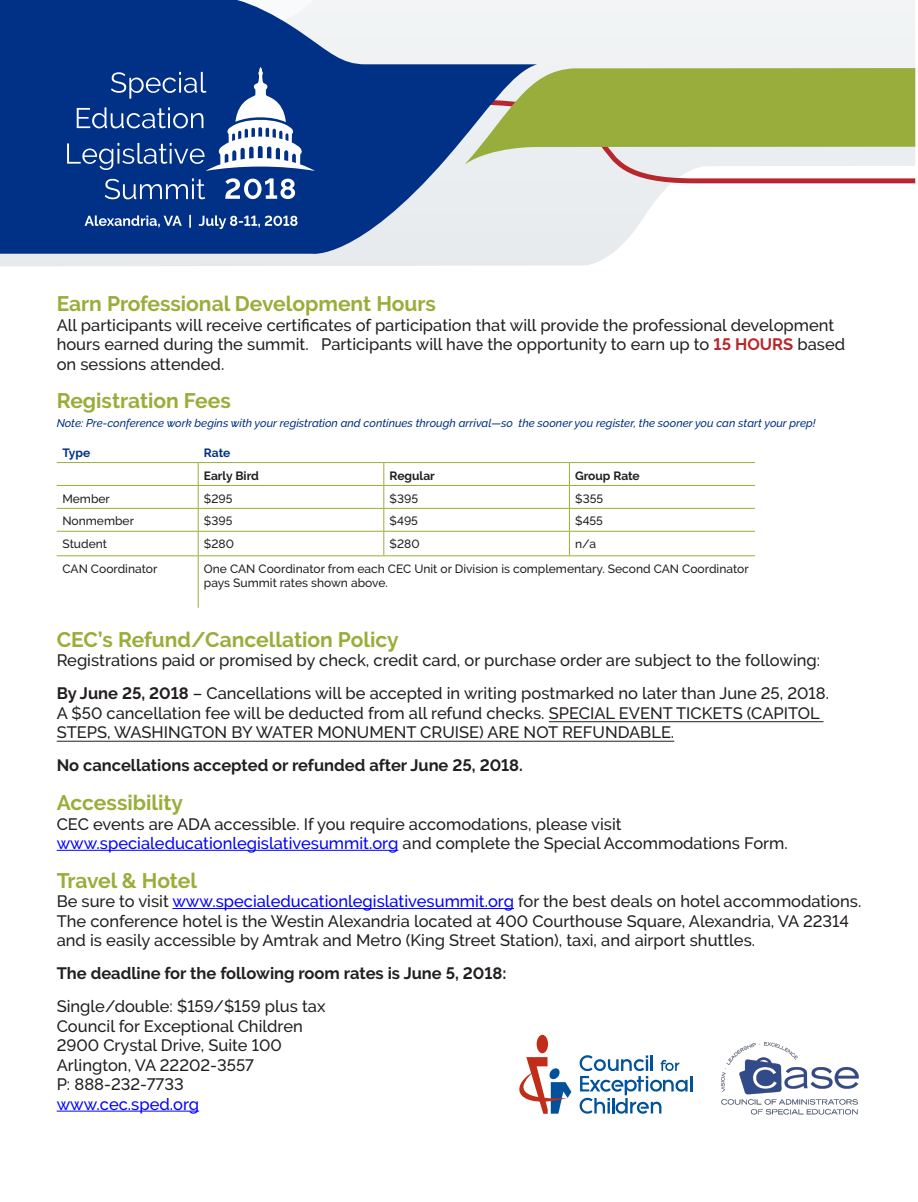
<style>
.page{position:relative;width:918px;height:1202px;background:#fff}
.page>*{position:absolute;margin:0;border:0;box-sizing:border-box;transform-origin:0 0}
.t1{font:700 21px "Raleway";color:#99ae3a}
.t2{font:500 16.5px/19.5px "Raleway";color:#231f20}
.t3{font:700 16.5px "Raleway";color:#231f20}
.t4{font:500 16.5px "Raleway";color:#00f}
.t5{font:500 12px/14.4px "Raleway";color:#231f20}
.t6{font:700 12px "Raleway";color:#231f20}
.t7{font:700 12px "Raleway";letter-spacing:-.005em;color:#003186}
.t8{font:italic 500 11.25px "Raleway";color:#003186}
.s1{font-weight:700;color:#b6282d}
.s2{font-weight:700}
.s3{color:#00f}
</style>
<div class="page">
<svg style="left:0;top:0;width:915px;height:266px"></svg>
<svg style="left:537px;top:97px;width:379px;height:89px"></svg>
<svg style="left:537px;top:68px;width:378px;height:96px;background:#a7b85c"></svg>
<div style="left:537px;top:0;width:371px;height:24px;background:#f2f4f5"></div>
<svg style="left:0;top:0;width:537px;height:262px;background:#5172a7"></svg>
<svg style="left:85px;top:215px;width:213px;height:14px;background:#4467a6"></svg>
<svg style="left:105px;top:178px;width:100px;height:21px;background:#395ea0"></svg>
<svg style="left:225px;top:178px;width:70px;height:21px"></svg>
<svg style="left:67px;top:67px;width:248px;height:104px"></svg>
<hr style="left:549px;top:721px;width:275px;height:1px;background:#231f20">
<hr style="left:57px;top:741px;width:617px;height:1px;background:#231f20">
<hr style="left:57px;top:850px;width:341px;height:1px;background:#00f">
<hr style="left:172px;top:908px;width:342px;height:1px;background:#00f">
<hr style="left:57px;top:1110px;width:142px;height:1px;background:#00f">
<hr style="left:57px;top:462px;width:141px;height:1px;background:#99ae3a">
<hr style="left:198px;top:462px;width:186px;height:1px;background:#99ae3a">
<hr style="left:384px;top:462px;width:185px;height:1px;background:#99ae3a">
<hr style="left:569px;top:462px;width:186px;height:1px;background:#99ae3a">
<hr style="left:57px;top:485px;width:141px;height:1px;background:#99ae3a">
<hr style="left:198px;top:485px;width:186px;height:1px;background:#99ae3a">
<hr style="left:384px;top:485px;width:185px;height:1px;background:#99ae3a">
<hr style="left:569px;top:485px;width:186px;height:1px;background:#99ae3a">
<hr style="left:57px;top:508px;width:141px;height:1px;background:#99ae3a">
<hr style="left:198px;top:508px;width:186px;height:1px;background:#99ae3a">
<hr style="left:384px;top:508px;width:185px;height:1px;background:#99ae3a">
<hr style="left:569px;top:508px;width:186px;height:1px;background:#99ae3a">
<hr style="left:57px;top:531px;width:141px;height:1px;background:#99ae3a">
<hr style="left:198px;top:531px;width:186px;height:1px;background:#99ae3a">
<svg style="left:198px;top:463px;width:1px;height:92px"></svg>
<hr style="left:384px;top:531px;width:185px;height:1px;background:#99ae3a">
<svg style="left:383px;top:463px;width:1px;height:92px"></svg>
<hr style="left:569px;top:531px;width:186px;height:1px;background:#99ae3a">
<svg style="left:569px;top:463px;width:1px;height:92px"></svg>
<hr style="left:57px;top:555px;width:141px;height:1px;background:#99ae3a">
<hr style="left:198px;top:555px;width:186px;height:1px;background:#99ae3a">
<hr style="left:384px;top:555px;width:185px;height:1px;background:#99ae3a">
<hr style="left:569px;top:555px;width:186px;height:1px;background:#99ae3a">
<hr style="left:198px;top:556px;width:1px;height:52px;background:#99ae3a">
<div style="left:537px;top:1034px;width:11px;height:19px;background:#c02d19;border-radius:50%"></div>
<svg style="left:579px;top:1055px;width:113px;height:58px"></svg>
<svg style="left:519px;top:1057px;width:52px;height:56px"></svg>
<img style="left:721px;top:1042px;width:138px;height:73px">
<p class="t1" style="left:57px;top:292px;width:381px">Earn Professional Development Hours</p>
<p class="t2" style="left:57px;top:315px;width:790px">All participants will receive certificates of participation that will provide the professional development hours earned during the summit. Participants will have the opportunity to earn up to <span class="s1">15 HOURS</span> based on sessions attended.</p>
<p class="t1" style="left:57px;top:389px;width:176px">Registration Fees</p>
<p class="t8" style="left:57px;top:417px;width:761px">Note: Pre-conference work begins with your registration and continues through arrival—so the sooner you register, the sooner you can start your prep!</p>
<p class="t7" style="left:63px;top:445px;width:29px">Type</p>
<p class="t7" style="left:204px;top:445px;width:28px">Rate</p>
<p class="t6" style="left:204px;top:468px;width:56px">Early Bird</p>
<p class="t6" style="left:390px;top:468px;width:47px">Regular</p>
<p class="t6" style="left:575px;top:468px;width:66px">Group Rate</p>
<p class="t5" style="left:63px;top:491px;width:49px">Member</p>
<p class="t5" style="left:204px;top:491px;width:30px">$295</p>
<p class="t5" style="left:390px;top:491px;width:30px">$395</p>
<p class="t5" style="left:575px;top:491px;width:29px">$355</p>
<p class="t5" style="left:63px;top:514px;width:73px">Nonmember</p>
<p class="t5" style="left:204px;top:514px;width:30px">$395</p>
<p class="t5" style="left:390px;top:514px;width:30px">$495</p>
<p class="t5" style="left:575px;top:514px;width:29px">$455</p>
<p class="t5" style="left:63px;top:537px;width:46px">Student</p>
<p class="t5" style="left:204px;top:537px;width:31px">$280</p>
<p class="t5" style="left:390px;top:537px;width:31px">$280</p>
<p class="t5" style="left:575px;top:537px;width:22px">n/a</p>
<p class="t5" style="left:63px;top:561px;width:96px">CAN Coordinator</p>
<p class="t5" style="left:204px;top:561px;width:546px">One CAN Coordinator from each CEC Unit or Division is complementary. Second CAN Coordinator pays Summit rates shown above.</p>
<p class="t1" style="left:57px;top:627px;width:344px">CEC’s Refund/Cancellation Policy</p>
<p class="t2" style="left:57px;top:650px;width:765px">Registrations paid or promised by check, credit card, or purchase order are subject to the following:</p>
<p class="t2" style="left:57px;top:683px;width:774px"><span class="s2">By June 25, 2018</span> – Cancellations will be accepted in writing postmarked no later than June 25, 2018.<br>A $50 cancellation fee will be deducted from all refund checks. SPECIAL EVENT TICKETS (CAPITOL<br>STEPS, WASHINGTON BY WATER MONUMENT CRUISE) ARE NOT REFUNDABLE.</p>
<p class="t3" style="left:57px;top:756px;width:468px">No cancellations accepted or refunded after June 25, 2018.</p>
<p class="t1" style="left:57px;top:790px;width:128px">Accessibility</p>
<p class="t2" style="left:57px;top:814px;width:733px">CEC events are ADA accessible. If you require accomodations, please visit <span class="s3">www.specialeducationlegislativesummit.org</span> and complete the Special Accommodations Form.</p>
<p class="t1" style="left:57px;top:868px;width:142px">Travel &amp; Hotel</p>
<p class="t2" style="left:57px;top:891px;width:806px">Be sure to visit <span class="s3">www.specialeducationlegislativesummit.org</span> for the best deals on hotel accommodations.<br>The conference hotel is the Westin Alexandria located at 400 Courthouse Square, Alexandria, VA 22314 and is easily accessible by Amtrak and Metro (King Street Station), taxi, and airport shuttles.</p>
<p class="t3" style="left:57px;top:964px;width:451px">The deadline for the following room rates is June 5, 2018:</p>
<p class="t2" style="left:57px;top:996px;width:270px">Single/double: $159/$159 plus tax</p>
<p class="t2" style="left:57px;top:1016px;width:248px">Council for Exceptional Children</p>
<p class="t2" style="left:57px;top:1035px;width:227px">2900 Crystal Drive, Suite 100</p>
<p class="t2" style="left:57px;top:1055px;width:199px">Arlington, VA 22202-3557</p>
<p class="t2" style="left:57px;top:1074px;width:129px">P: 888-232-7733</p>
<p class="t4" style="left:57px;top:1094px;width:144px">www.cec.sped.org</p>
</div>
